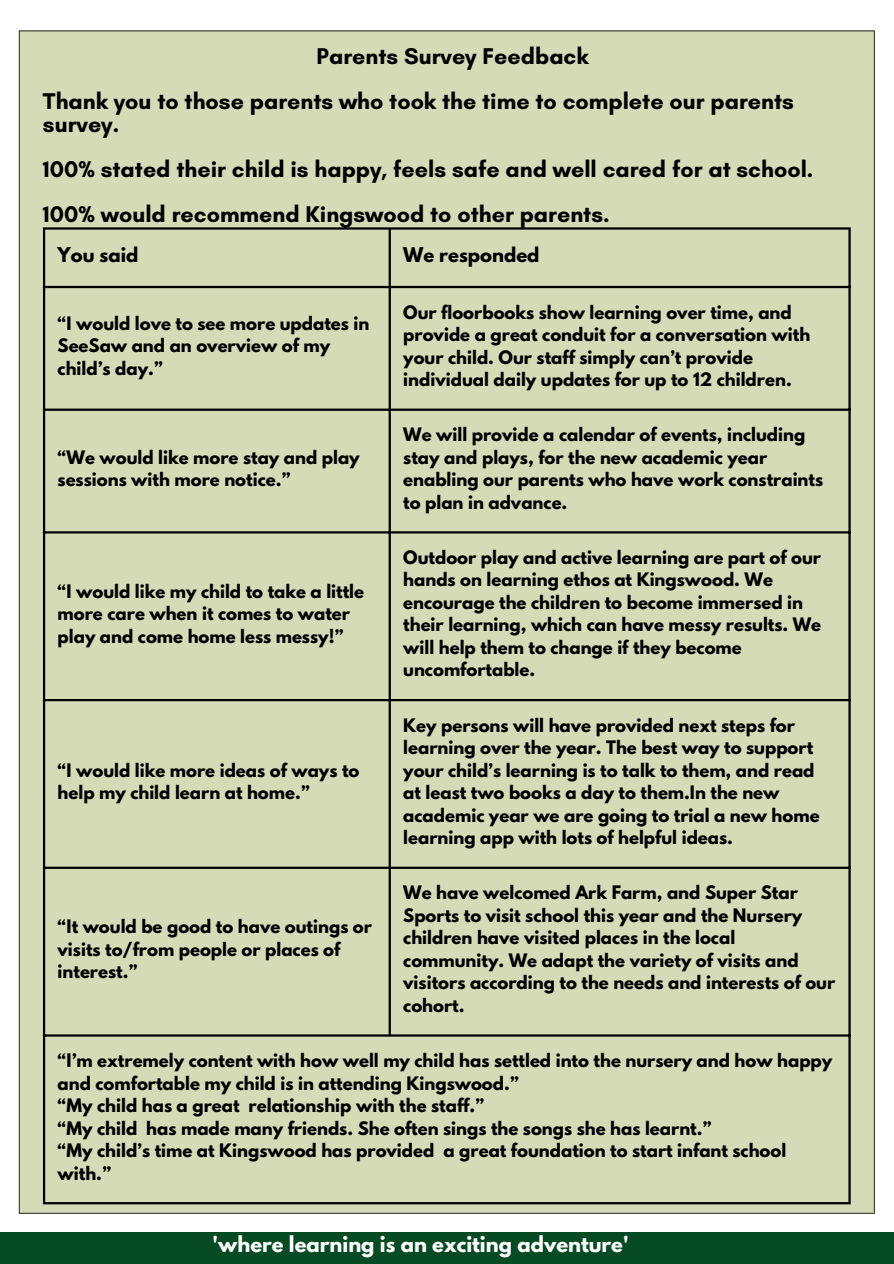
<style>
.page{position:relative;width:894px;height:1264px;background:#fff}
.page>*{position:absolute;margin:0;border:0;box-sizing:border-box;transform-origin:0 0}
.t1{font:700 23.25px/22.5px "Glacial Indifference";color:#000001}
.t2{font:700 19.5px "League Spartan";color:#fff}
.t3{font:700 18px "League Spartan";color:#000}
.t4{font:700 16.5px/22.5px "League Spartan";color:#000}
</style>
<div class="page">
<div style="left:0;top:1231px;width:893px;height:32px;background:#064b24"></div>
<div style="left:19px;top:30px;width:855px;height:1183px;background:#d4dbb6"></div>
<hr style="left:43px;top:230px;width:2px;height:972px;background:#000">
<hr style="left:388px;top:230px;width:3px;height:804px;background:#000">
<hr style="left:848px;top:230px;width:2px;height:972px;background:#000">
<hr style="left:43px;top:227px;width:807px;height:3px;background:#000">
<hr style="left:43px;top:286px;width:807px;height:2px;background:#000">
<hr style="left:43px;top:408px;width:807px;height:3px;background:#000">
<hr style="left:43px;top:531px;width:807px;height:2px;background:#000">
<hr style="left:43px;top:699px;width:807px;height:2px;background:#000">
<hr style="left:43px;top:866px;width:807px;height:3px;background:#000">
<hr style="left:43px;top:1034px;width:807px;height:2px;background:#000">
<hr style="left:43px;top:1202px;width:807px;height:2px;background:#000">
<p class="t1" style="left:316px;top:45px;width:273px">Parents Survey Feedback</p>
<p class="t1" style="left:43px;top:90px;width:752px">Thank you to those parents who took the time to complete our parents survey.</p>
<p class="t1" style="left:43px;top:157px;width:771px">100% stated their child is happy, feels safe and well cared for at school.</p>
<p class="t1" style="left:43px;top:202px;width:568px">100% would recommend Kingswood to other parents.</p>
<h1 class="t3" style="left:58px;top:246px;width:82px">You said</h1>
<h1 class="t3" style="left:403px;top:246px;width:138px">We responded</h1>
<h1 class="t4" style="left:58px;top:314px;width:313px">“I would love to see more updates in<br>SeeSaw and an overview of my child’s day.”</h1>
<h1 class="t4" style="left:403px;top:303px;width:408px">Our floorbooks show learning over time, and provide a great conduit for a conversation with your child. Our staff simply can’t provide individual daily updates for up to 12 children.</h1>
<p class="t4" style="left:58px;top:448px;width:303px">“We would like more stay and play sessions with more notice.”</p>
<p class="t4" style="left:58px;top:582px;width:308px">“I would like my child to take a little more care when it comes to water play and come home less messy!”</p>
<p class="t4" style="left:58px;top:760px;width:303px">“I would like more ideas of ways to help my child learn at home.”</p>
<p class="t4" style="left:58px;top:917px;width:316px">“It would be good to have outings or visits to/from people or places of interest.”</p>
<p class="t4" style="left:403px;top:425px;width:421px">We will provide a calendar of events, including stay and plays, for the new academic year enabling our parents who have work constraints to plan in advance.</p>
<p class="t4" style="left:403px;top:548px;width:419px">Outdoor play and active learning are part of our hands on learning ethos at Kingswood. We encourage the children to become immersed in their learning, which can have messy results. We will help them to change if they become uncomfortable.</p>
<p class="t4" style="left:403px;top:715px;width:418px">Key persons will have provided next steps for learning over the year. The best way to support your child’s learning is to talk to them, and read at least two books a day to them.In the new academic year we are going to trial a new home learning app with lots of helpful ideas.</p>
<p class="t4" style="left:403px;top:883px;width:433px">We have welcomed Ark Farm, and Super Star Sports to visit school this year and the Nursery children have visited places in the local community. We adapt the variety of visits and visitors according to the needs and interests of our cohort.</p>
<p class="t4" style="left:58px;top:1051px;width:776px">“I’m extremely content with how well my child has settled into the nursery and how happy and comfortable my child is in attending Kingswood.”</p>
<p class="t4" style="left:58px;top:1096px;width:428px">“My child has a great relationship with the staff.”</p>
<p class="t4" style="left:58px;top:1118px;width:655px">“My child has made many friends. She often sings the songs she has learnt.”</p>
<p class="t4" style="left:58px;top:1141px;width:730px">“My child’s time at Kingswood has provided a great foundation to start infant school with.”</p>
<p class="t2" style="left:212px;top:1233px;width:417px">'where learning is an exciting adventure'</p>
</div>
